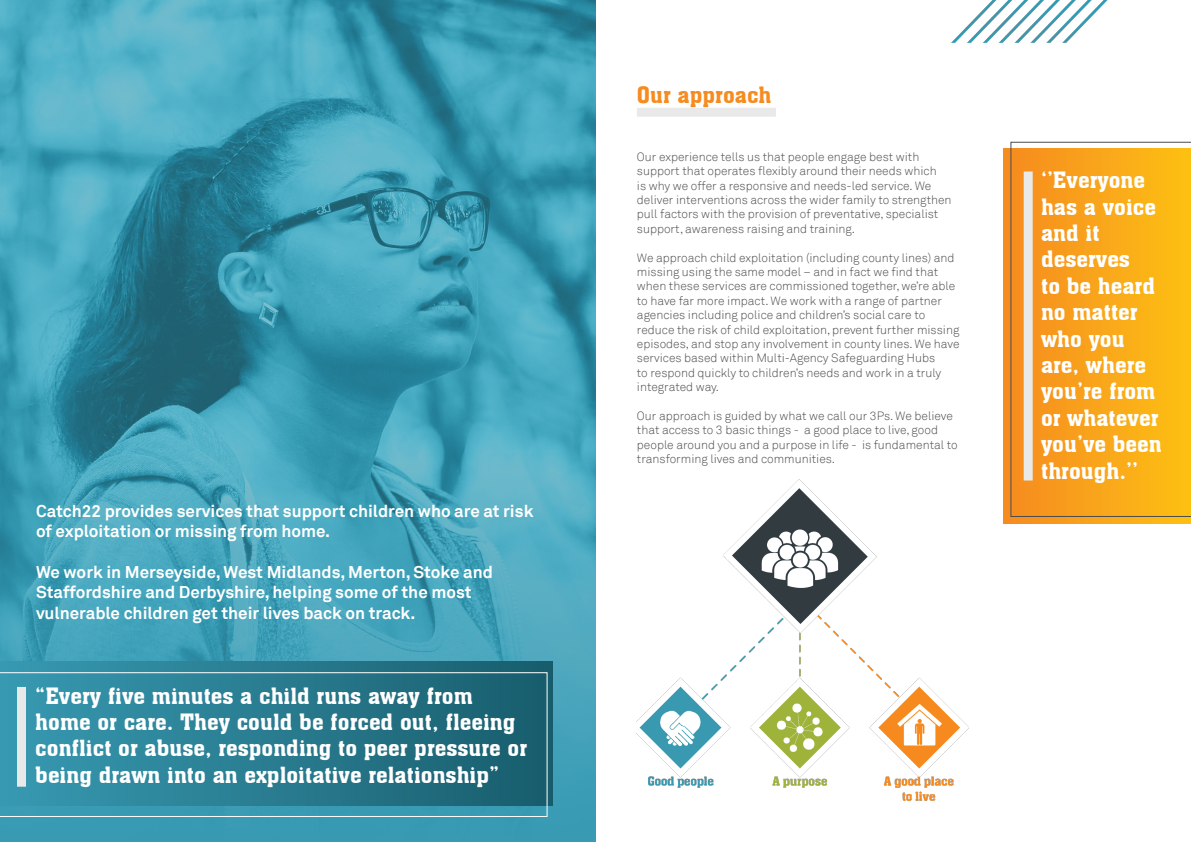
<style>
.page{position:relative;width:1191px;height:842px;background:#fff}
.page>*{position:absolute;margin:0;border:0;box-sizing:border-box;transform-origin:0 0}
.t1{font:700 22px/26.4px "Aachen";color:#fff}
.t2{font:700 22px "Aachen";color:#f68b1f}
.t3{font:700 17px/20.4px "Akkurat";color:#fff}
.t4{font:300 12px/14.4px "Akkurat";color:#4b4c4d}
</style>
<div class="page">
<img style="left:0;top:0;width:595px;height:454px">
<svg style="left:0;top:454px;width:595px;height:388px;background:#45a4bb"></svg>
<div style="left:0;top:662px;width:552px;height:143px;background:linear-gradient(to right,#389ab2,#185d6c)"></div>
<div style="left:1003px;top:149px;width:188px;height:374px;background:linear-gradient(to right,#f58920,#fdc013)"></div>
<svg style="left:0;top:672px;width:547px;height:145px;background:#2c7f93"></svg>
<svg style="left:1010px;top:142px;width:181px;height:375px;background:#f8a71c"></svg>
<div style="left:637px;top:108px;width:139px;height:9px;background:#e9e9e9"></div>
<img style="left:637px;top:479px;width:332px;height:322px">
<div style="left:17px;top:687px;width:9px;height:100px;background:#e9e9e9"></div>
<div style="left:1023px;top:171px;width:9px;height:309px;background:#e9e9e9"></div>
<img style="left:952px;top:0;width:156px;height:42px">
<h2 class="t3" style="left:36px;top:502px;width:499px">Catch22 provides services that support children who are at risk of exploitation or missing from home.</h2>
<h2 class="t3" style="left:36px;top:563px;width:458px">We work in Merseyside, West Midlands, Merton, Stoke and<br>Staffordshire and Derbyshire, helping some of the most vulnerable children get their lives back on track.</h2>
<h1 class="t1" style="left:35px;top:684px;width:493px">“Every five minutes a child runs away from home or care. They could be forced out, fleeing conflict or abuse, responding to peer pressure or being drawn into an exploitative relationship”</h1>
<h1 class="t2" style="left:637px;top:86px;width:136px">Our approach</h1>
<p class="t4" style="left:637px;top:151px;width:316px">Our experience tells us that people engage best with support that operates flexibly around their needs which<br>is why we offer a responsive and needs-led service. We deliver interventions across the wider family to strengthen pull factors with the provision of preventative, specialist support, awareness raising and training.</p>
<p class="t4" style="left:637px;top:250px;width:324px">We approach child exploitation (including county lines) and missing using the same model – and in fact we find that when these services are commissioned together, we’re able to have far more impact. We work with a range of partner agencies including police and children’s social care to reduce the risk of child exploitation, prevent further missing episodes, and stop any involvement in county lines. We have services based within Multi-Agency Safeguarding Hubs<br>to respond quickly to children’s needs and work in a truly integrated way.</p>
<p class="t4" style="left:637px;top:409px;width:322px">Our approach is guided by what we call our 3Ps. We believe that access to 3 basic things - a good place to live, good people around you and a purpose in life - is fundamental to transforming lives and communities.</p>
<h1 class="t1" style="left:1041px;top:169px;width:122px">‘’Everyone has a voice and it deserves<br>to be heard no matter who you are, where you’re from or whatever you’ve been through.’’</h1>
</div>
